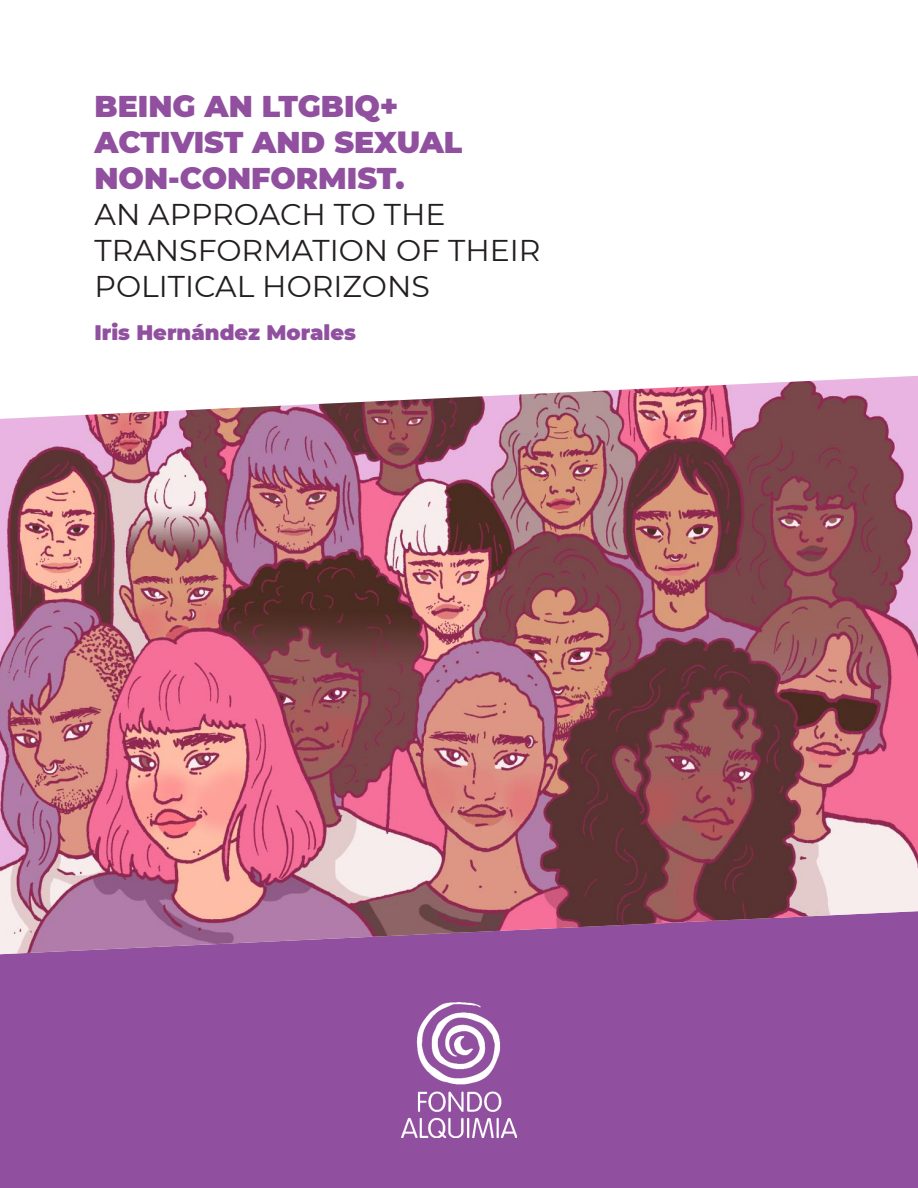
<style>
.page{position:relative;width:918px;height:1188px;background:#fff}
.page>*{position:absolute;margin:0;border:0;box-sizing:border-box;transform-origin:0 0}
.t1{font:30px/36px "Montserrat";color:#231f20}
.t2{font:900 30px/36px "Montserrat";color:#91509f}
.t3{font:900 21px "Montserrat";color:#91509f}
</style>
<div class="page">
<div style="left:0;top:540px;width:918px;height:648px;background:#91509f"></div>
<img style="left:0;top:376px;width:918px;height:578px">
<img style="left:401px;top:1002px;width:116px;height:135px">
<p class="t2" style="left:94px;top:89px;width:369px">BEING AN LTGBIQ+<br>ACTIVIST AND SEXUAL<br>NON-CONFORMIST.</p>
<p class="t1" style="left:94px;top:197px;width:448px">AN APPROACH TO THE<br>TRANSFORMATION OF THEIR<br>POLITICAL HORIZONS</p>
<p class="t3" style="left:94px;top:322px;width:263px">Iris Hernández Morales</p>
</div>
